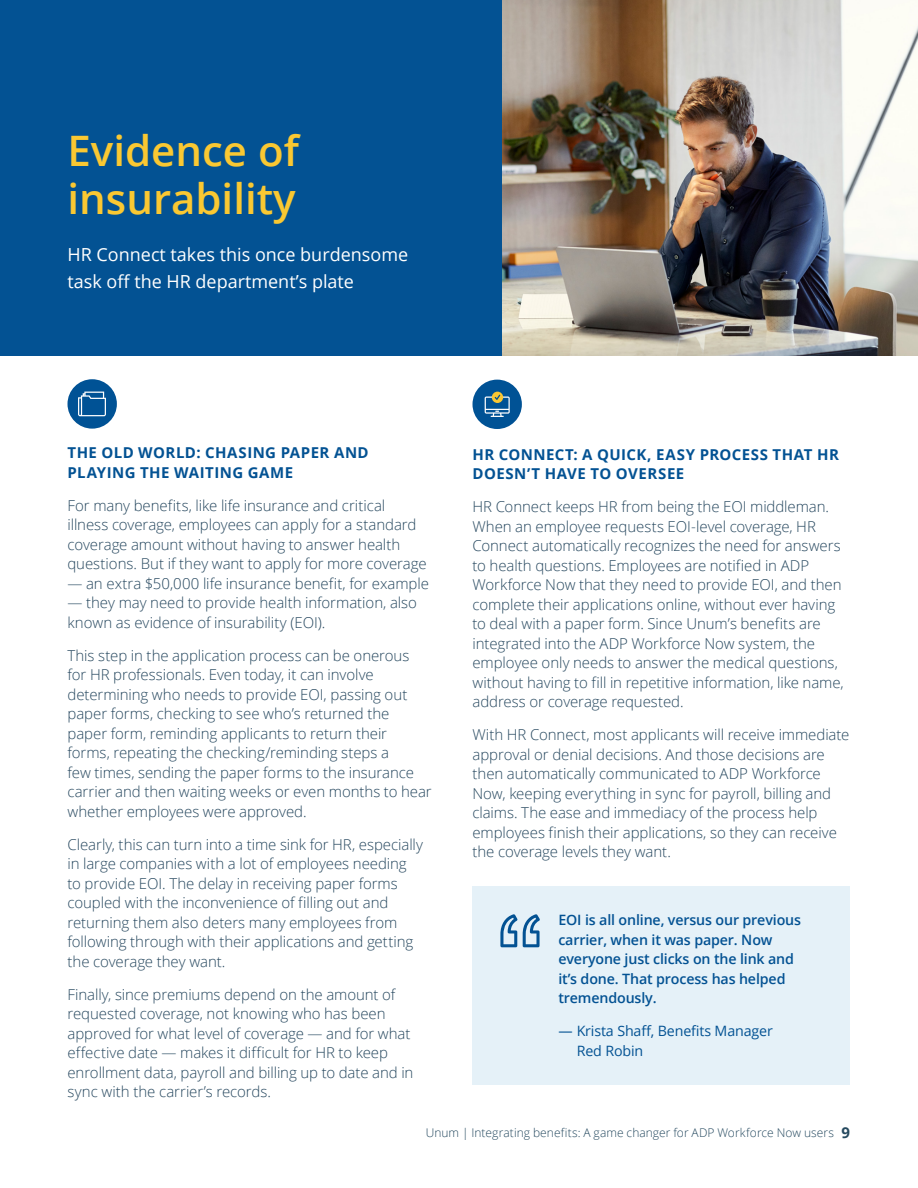
<style>
.page{position:relative;width:918px;height:1188px;background:#fff}
.page>*{position:absolute;margin:0;border:0;box-sizing:border-box;transform-origin:0 0}
.t1{font:600 42px/48px "Open Sans";color:#fac832}
.t2{font:18px/27px "Open Sans";color:#fff}
.Body_Copy_1{font:300 15px/19.5px "Open Sans";letter-spacing:-.005em;color:#27485f}
.Subhead_CAPS{font:700 15px/19.5px "Open Sans";letter-spacing:.03em;color:#035293}
.t3{font:600 14.25px/19.5px "Open Sans";letter-spacing:-.01em;color:#035293}
.t4{font:14.25px/19.5px "Open Sans";letter-spacing:-.01em;color:#035293}
.t5{font:300 12px "Open Sans";letter-spacing:.005em;color:#25495f}
.s1{font-weight:700;font-size:15px}
</style>
<div class="page">
<div style="left:0;top:0;width:502px;height:356px;background:#035293"></div>
<img style="left:502px;top:0;width:416px;height:356px">
<div style="left:472px;top:886px;width:378px;height:199px;background:#e5f1f8"></div>
<svg style="left:500px;top:914px;width:40px;height:33px"></svg>
<div style="left:68px;top:379px;width:49px;height:50px;background:#005295;border-radius:50%"></div>
<svg style="left:78px;top:392px;width:28px;height:24px"></svg>
<div style="left:473px;top:380px;width:49px;height:49px;background:#005295;border-radius:50%"></div>
<div style="left:492px;top:392px;width:11px;height:11px;background:#fac733;border-radius:50%"></div>
<svg style="left:485px;top:395px;width:25px;height:22px"></svg>
<h1 class="t1" style="left:68px;top:126px;width:233px">Evidence of insurability</h1>
<h2 class="t2" style="left:68px;top:240px;width:342px">HR Connect takes this once burdensome task off the HR department’s plate</h2>
<p class="Subhead_CAPS" style="left:68px;top:443px;width:303px">THE OLD WORLD: CHASING PAPER AND<br>PLAYING THE WAITING GAME</p>
<p class="Body_Copy_1" style="left:68px;top:495px;width:361px">For many benefits, like life insurance and critical illness coverage, employees can apply for a standard coverage amount without having to answer health questions. But if they want to apply for more coverage</p>
<p class="Body_Copy_1" style="left:68px;top:573px;width:363px">— an extra $50,000 life insurance benefit, for example</p>
<p class="Body_Copy_1" style="left:68px;top:593px;width:351px">— they may need to provide health information, also known as evidence of insurability (EOI).</p>
<p class="Body_Copy_1" style="left:68px;top:645px;width:366px">This step in the application process can be onerous for HR professionals. Even today, it can involve determining who needs to provide EOI, passing out paper forms, checking to see who’s returned the paper form, reminding applicants to return their forms, repeating the checking/reminding steps a<br>few times, sending the paper forms to the insurance carrier and then waiting weeks or even months to hear whether employees were approved.</p>
<p class="Body_Copy_1" style="left:68px;top:834px;width:357px">Clearly, this can turn into a time sink for HR, especially in large companies with a lot of employees needing to provide EOI. The delay in receiving paper forms coupled with the inconvenience of filling out and returning them also deters many employees from following through with their applications and getting the coverage they want.</p>
<p class="Body_Copy_1" style="left:68px;top:984px;width:348px">Finally, since premiums depend on the amount of requested coverage, not knowing who has been approved for what level of coverage — and for what effective date — makes it difficult for HR to keep enrollment data, payroll and billing up to date and in sync with the carrier’s records.</p>
<p class="Subhead_CAPS" style="left:472px;top:444px;width:368px">HR CONNECT: A QUICK, EASY PROCESS THAT HR<br>DOESN’T HAVE TO OVERSEE</p>
<p class="Body_Copy_1" style="left:472px;top:496px;width:373px">HR Connect keeps HR from being the EOI middleman.<br>When an employee requests EOI-level coverage, HR Connect automatically recognizes the need for answers to health questions. Employees are notified in ADP Workforce Now that they need to provide EOI, and then complete their applications online, without ever having to deal with a paper form. Since Unum’s benefits are integrated into the ADP Workforce Now system, the employee only needs to answer the medical questions, without having to fill in repetitive information, like name, address or coverage requested.</p>
<p class="Body_Copy_1" style="left:472px;top:724px;width:379px">With HR Connect, most applicants will receive immediate approval or denial decisions. And those decisions are then automatically communicated to ADP Workforce Now, keeping everything in sync for payroll, billing and claims. The ease and immediacy of the process help employees finish their applications, so they can receive the coverage levels they want.</p>
<p class="t3" style="left:558px;top:910px;width:244px">EOI is all online, versus our previous carrier, when it was paper. Now everyone just clicks on the link and it’s done. That process has helped tremendously.</p>
<p class="t4" style="left:577px;top:1021px;width:198px;text-indent:-18px">— Krista Shaff, Benefits Manager<br>Red Robin</p>
<p class="t5" style="left:426px;top:1125px;width:426px">Unum | Integrating benefits: A game changer for ADP Workforce Now users <span class="s1">9</span></p>
</div>
